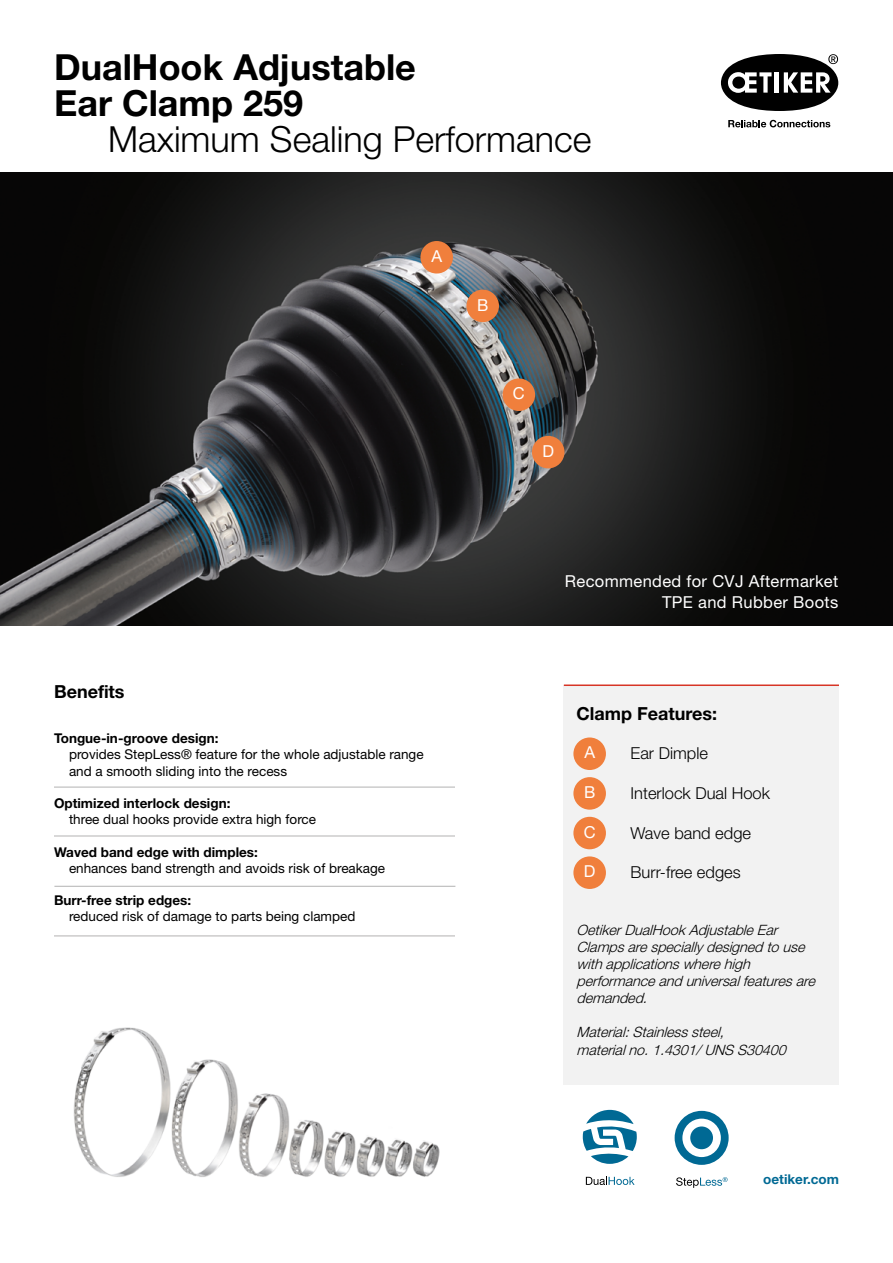
<style>
.page{position:relative;width:893px;height:1263px;background:#fff}
.page>*{position:absolute;margin:0;border:0;box-sizing:border-box;transform-origin:0 0}
.t1{font:700 36px/36px "Helvetica Neue LT Pro";color:#000}
.t2{font:300 36px "Helvetica Neue LT Pro";color:#000}
.t3{font:700 18px "Helvetica Neue LT Pro";color:#000}
.t4{font:16.5px/21px "Helvetica Neue LT Pro";letter-spacing:.02em;color:#fff;text-align:right}
.t5{font:300 16.5px "Helvetica Neue LT Pro";color:#000}
.t6{font:italic 300 14.25px/17.1px "Helvetica Neue LT Pro";color:#000}
.t7{font:13.5px/16.2px "Helvetica Neue LT Pro";color:#000}
.t8{font:700 13.5px "Helvetica Neue LT Pro";color:#000}
.t9{font:700 13.5px "Helvetica Neue LT Pro";color:#006994}
</style>
<div class="page">
<img style="left:1px;top:172px;width:891px;height:453px">
<svg style="left:721px;top:54px;width:117px;height:57px"></svg>
<svg style="left:728px;top:120px;width:102px;height:7px"></svg>
<svg style="left:676px;top:1177px;width:52px;height:11px"></svg>
<svg style="left:675px;top:1111px;width:54px;height:54px"></svg>
<svg style="left:586px;top:1177px;width:49px;height:8px"></svg>
<svg style="left:583px;top:1110px;width:54px;height:54px"></svg>
<hr style="left:54px;top:787px;width:401px;height:1px;background:#b3b2b2">
<hr style="left:54px;top:836px;width:401px;height:1px;background:#b3b2b2">
<hr style="left:54px;top:886px;width:401px;height:1px;background:#b3b2b2">
<hr style="left:54px;top:935px;width:401px;height:1px;background:#b3b2b2">
<div style="left:420px;top:241px;width:33px;height:33px;background:#f07f3c;border-radius:50%"></div>
<div style="left:532px;top:436px;width:32px;height:32px;background:#f07f3c;border-radius:50%"></div>
<div style="left:503px;top:378px;width:32px;height:33px;background:#f07f3c;border-radius:50%"></div>
<div style="left:466px;top:290px;width:33px;height:32px;background:#f07f3c;border-radius:50%"></div>
<div style="left:564px;top:685px;width:275px;height:400px;background:#f2f2f2"></div>
<hr style="left:564px;top:684px;width:275px;height:2px;background:#d73526">
<div style="left:573px;top:737px;width:33px;height:33px;background:#f07f3c;border-radius:50%"></div>
<div style="left:573px;top:777px;width:33px;height:33px;background:#f07f3c;border-radius:50%"></div>
<div style="left:573px;top:817px;width:33px;height:32px;background:#f07f3c;border-radius:50%"></div>
<div style="left:573px;top:856px;width:33px;height:33px;background:#f07f3c;border-radius:50%"></div>
<img style="left:73px;top:1027px;width:367px;height:150px">
<h1 class="t1" style="left:54px;top:48px;width:363px">DualHook Adjustable<br>Ear Clamp 259</h1>
<h1 class="t2" style="left:108px;top:117px;width:485px">Maximum Sealing Performance</h1>
<p class="t4" style="left:431px;top:245px;width:12px">A</p>
<p class="t4" style="left:477px;top:294px;width:13px">B</p>
<p class="t4" style="left:513px;top:383px;width:13px">C</p>
<p class="t4" style="left:542px;top:440px;width:13px">D</p>
<h2 class="t3" style="left:54px;top:681px;width:72px">Benefits</h2>
<p class="t8" style="left:54px;top:730px;width:166px">Tongue-in-groove design:</p>
<p class="t7" style="left:69px;top:746px;width:356px">provides StepLess® feature for the whole adjustable range and a smooth sliding into the recess</p>
<p class="t8" style="left:54px;top:795px;width:178px">Optimized interlock design:</p>
<p class="t7" style="left:69px;top:811px;width:249px">three dual hooks provide extra high force</p>
<p class="t8" style="left:54px;top:843px;width:205px">Waved band edge with dimples:</p>
<p class="t7" style="left:69px;top:859px;width:318px">enhances band strength and avoids risk of breakage</p>
<p class="t8" style="left:54px;top:892px;width:139px">Burr-free strip edges:</p>
<p class="t7" style="left:69px;top:908px;width:288px">reduced risk of damage to parts being clamped</p>
<p class="t4" style="left:565px;top:570px;width:275px">Recommended for CVJ Aftermarket<br>TPE and Rubber Boots</p>
<h2 class="t3" style="left:577px;top:702px;width:142px">Clamp Features:</h2>
<p class="t5" style="left:631px;top:743px;width:79px">Ear Dimple</p>
<p class="t5" style="left:631px;top:783px;width:141px">Interlock Dual Hook</p>
<p class="t5" style="left:631px;top:822px;width:122px">Wave band edge</p>
<p class="t5" style="left:631px;top:862px;width:112px">Burr-free edges</p>
<p class="t4" style="left:584px;top:741px;width:12px">A</p>
<p class="t4" style="left:584px;top:781px;width:13px">B</p>
<p class="t4" style="left:584px;top:821px;width:13px">C</p>
<p class="t4" style="left:584px;top:860px;width:13px">D</p>
<p class="t6" style="left:577px;top:921px;width:244px">OetikerDualHookAdjustableEar<br>Clampsarespecially designedtouse withapplicationswherehigh performanceanduniversalfeaturesare demanded.</p>
<p class="t6" style="left:577px;top:1023px;width:215px">Material:Stainlesssteel, materialno.1.4301/UNS S30400</p>
<p class="t9" style="left:763px;top:1170px;width:77px">oetiker.com</p>
</div>
